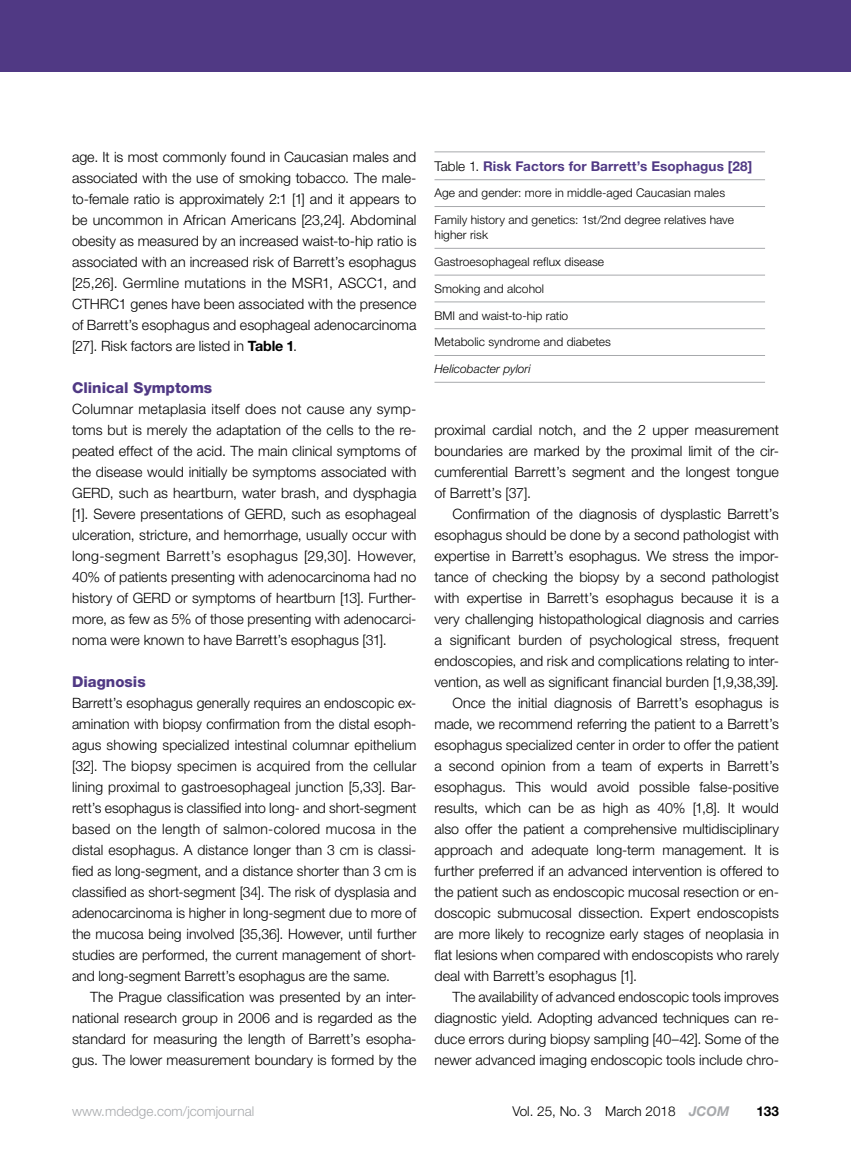
<style>
.page{position:relative;width:851px;height:1161px;background:#fff}
.page>*{position:absolute;margin:0;border:0;box-sizing:border-box;transform-origin:0 0}
.t1{font:800 15px "Helvetica Neue LT Std";color:#503984}
.t2{font:300 14.25px/21px "Helvetica Neue LT Std";color:#000;text-align:justify}
.t3{font:700 13.5px "Helvetica Neue LT Std";letter-spacing:.01em;color:#503984}
.t4{font:300 13.5px "Helvetica Neue LT Std";color:#a7a9ac}
.t5{font:300 13.5px "Helvetica Neue LT Std";color:#000}
.t6{font:700 13.5px "Helvetica Neue LT Std";color:#000}
.t7{font:300 12px/15px "Helvetica Neue LT Std";letter-spacing:.005em;color:#000}
.t8{font:italic 300 12px "Helvetica Neue LT Std";letter-spacing:.005em;color:#000}
.s1{font-weight:700}
.s2{font-weight:300;color:#000}
.s3{font-weight:700;font-style:italic;color:#a7a9ac}
</style>
<div class="page">
<div style="left:0;top:0;width:850px;height:72px;background:#503984"></div>
<hr style="left:434px;top:152px;width:331px;height:1px;background:#a7a9ac">
<hr style="left:434px;top:179px;width:331px;height:1px;background:#a7a9ac">
<hr style="left:434px;top:206px;width:331px;height:1px;background:#a7a9ac">
<hr style="left:434px;top:248px;width:331px;height:1px;background:#a7a9ac">
<hr style="left:434px;top:275px;width:331px;height:1px;background:#a7a9ac">
<hr style="left:434px;top:302px;width:331px;height:1px;background:#a7a9ac">
<hr style="left:434px;top:328px;width:331px;height:1px;background:#a7a9ac">
<hr style="left:434px;top:355px;width:331px;height:1px;background:#a7a9ac">
<hr style="left:434px;top:382px;width:331px;height:1px;background:#a7a9ac">
<p class="t2" style="left:72px;top:146px;width:346px">age. It is most commonly found in Caucasian males and associated with the use of smoking tobacco. The male&shy;to-female ratio is approximately 2:1 [1] and it appears to be uncommon in African Americans [23,24]. Abdominal obesity as measured by an increased waist-to-hip ratio is associated with an increased risk of Barrett’s esophagus [25,26]. Germline mutations in the MSR1, ASCC1, and CTHRC1 genes have been associated with the presence of Barrett’s esophagus and esophageal adenocarcinoma [27]. Risk factors are listed in <span class="s1">Table 1</span>.</p>
<p class="t1" style="left:72px;top:379px;width:142px">Clinical Symptoms</p>
<p class="t2" style="left:72px;top:398px;width:346px">Columnar metaplasia itself does not cause any symp&shy;toms but is merely the adaptation of the cells to the re&shy;peated effect of the acid. The main clinical symptoms of the disease would initially be symptoms associated with GERD, such as heartburn, water brash, and dysphagia [1]. Severe presentations of GERD, such as esophageal ulceration, stricture, and hemorrhage, usually occur with long-segment Barrett’s esophagus [29,30]. However, 40% of patients presenting with adenocarcinoma had no history of GERD or symptoms of heartburn [13]. Further&shy;more, as few as 5% of those presenting with adenocarci&shy;noma were known to have Barrett’s esophagus [31].</p>
<p class="t1" style="left:72px;top:673px;width:75px">Diagnosis</p>
<p class="t2" style="left:72px;top:692px;width:346px">Barrett’s esophagus generally requires an endoscopic ex&shy;amination with biopsy confirmation from the distal esoph&shy;agus showing specialized intestinal columnar epithelium [32]. The biopsy specimen is acquired from the cellular lining proximal to gastroesophageal junction [5,33]. Bar&shy;rett’s esophagus is classified into long- and short-segment based on the length of salmon-colored mucosa in the distal esophagus. A distance longer than 3 cm is classi&shy;fied as long-segment, and a distance shorter than 3 cm is classified as short-segment [34]. The risk of dysplasia and adenocarcinoma is higher in long-segment due to more of the mucosa being involved [35,36]. However, until further studies are performed, the current management of short&shy;and long-segment Barrett’s esophagus are the same.</p>
<p class="t2" style="left:72px;top:986px;width:346px;text-indent:18px">The Prague classification was presented by an inter&shy;national research group in 2006 and is regarded as the standard for measuring the length of Barrett’s esopha&shy;gus. The lower measurement boundary is formed by the</p>
<p class="t3" style="left:434px;top:157px;width:319px"><span class="s2">Table 1.</span> Risk Factors for Barrett’s Esophagus [28]</p>
<p class="t7" style="left:434px;top:185px;width:292px">Age and gender: more in middle-aged Caucasian males</p>
<p class="t7" style="left:434px;top:212px;width:301px">Family history and genetics: 1st/2nd degree relatives have higher risk</p>
<p class="t7" style="left:434px;top:254px;width:171px">Gastroesophageal reflux disease</p>
<p class="t7" style="left:434px;top:281px;width:111px">Smoking and alcohol</p>
<p class="t7" style="left:434px;top:308px;width:135px">BMI and waist-to-hip ratio</p>
<p class="t7" style="left:434px;top:334px;width:178px">Metabolic syndrome and diabetes</p>
<p class="t8" style="left:434px;top:362px;width:98px">Helicobacter pylori</p>
<p class="t2" style="left:434px;top:419px;width:346px">proximal cardial notch, and the 2 upper measurement boundaries are marked by the proximal limit of the cir&shy;cumferential Barrett’s segment and the longest tongue of Barrett’s [37].</p>
<p class="t2" style="left:452px;top:503px;width:328px">Confirmation of the diagnosis of dysplastic Barrett’s</p>
<p class="t2" style="left:434px;top:524px;width:346px">esophagus should be done by a second pathologist with</p>
<p class="t2" style="left:434px;top:545px;width:346px">expertise in Barrett’s esophagus. We stress the impor-</p>
<p class="t2" style="left:434px;top:566px;width:346px">tance of checking the biopsy by a second pathologist</p>
<p class="t2" style="left:434px;top:587px;width:346px">with expertise in Barrett’s esophagus because it is a</p>
<p class="t2" style="left:434px;top:608px;width:346px">very challenging histopathological diagnosis and carries</p>
<p class="t2" style="left:434px;top:629px;width:346px">a significant burden of psychological stress, frequent</p>
<p class="t2" style="left:434px;top:650px;width:346px">endoscopies, and risk and complications relating to inter-</p>
<p class="t2" style="left:434px;top:671px;width:346px">vention, as well as significant financial burden [1,9,38,39].</p>
<p class="t2" style="left:452px;top:692px;width:328px">Once the initial diagnosis of Barrett’s esophagus is</p>
<p class="t2" style="left:434px;top:713px;width:346px">made, we recommend referring the patient to a Barrett’s</p>
<p class="t2" style="left:434px;top:734px;width:346px">esophagus specialized center in order to offer the patient</p>
<p class="t2" style="left:434px;top:755px;width:346px">a second opinion from a team of experts in Barrett’s</p>
<p class="t2" style="left:434px;top:776px;width:346px">esophagus. This would avoid possible false-positive</p>
<p class="t2" style="left:434px;top:797px;width:346px">results, which can be as high as 40% [1,8]. It would</p>
<p class="t2" style="left:434px;top:818px;width:346px">also offer the patient a comprehensive multidisciplinary</p>
<p class="t2" style="left:434px;top:839px;width:346px">approach and adequate long-term management. It is</p>
<p class="t2" style="left:434px;top:860px;width:346px">further preferred if an advanced intervention is offered to</p>
<p class="t2" style="left:434px;top:881px;width:346px">the patient such as endoscopic mucosal resection or en-</p>
<p class="t2" style="left:434px;top:902px;width:346px">doscopic submucosal dissection. Expert endoscopists</p>
<p class="t2" style="left:434px;top:923px;width:346px">are more likely to recognize early stages of neoplasia in</p>
<p class="t2" style="left:434px;top:944px;width:346px">flat lesions when compared with endoscopists who rarely</p>
<p class="t2" style="left:434px;top:965px;width:204px">deal with Barrett’s esophagus [1].</p>
<p class="t2" style="left:452px;top:986px;width:328px">The availability of advanced endoscopic tools improves</p>
<p class="t2" style="left:434px;top:1007px;width:346px">diagnostic yield. Adopting advanced techniques can re-</p>
<p class="t2" style="left:434px;top:1028px;width:346px">duce errors during biopsy sampling [40–42]. Some of the</p>
<p class="t2" style="left:434px;top:1049px;width:346px">newer advanced imaging endoscopic tools include chro-</p>
<p class="t4" style="left:72px;top:1103px;width:184px">www.mdedge.com/jcomjournal</p>
<p class="t5" style="left:512px;top:1103px;width:218px">Vol. 25, No. 3 March 2018 <span class="s3">JCOM</span></p>
<p class="t6" style="left:756px;top:1103px;width:24px">133</p>
</div>
